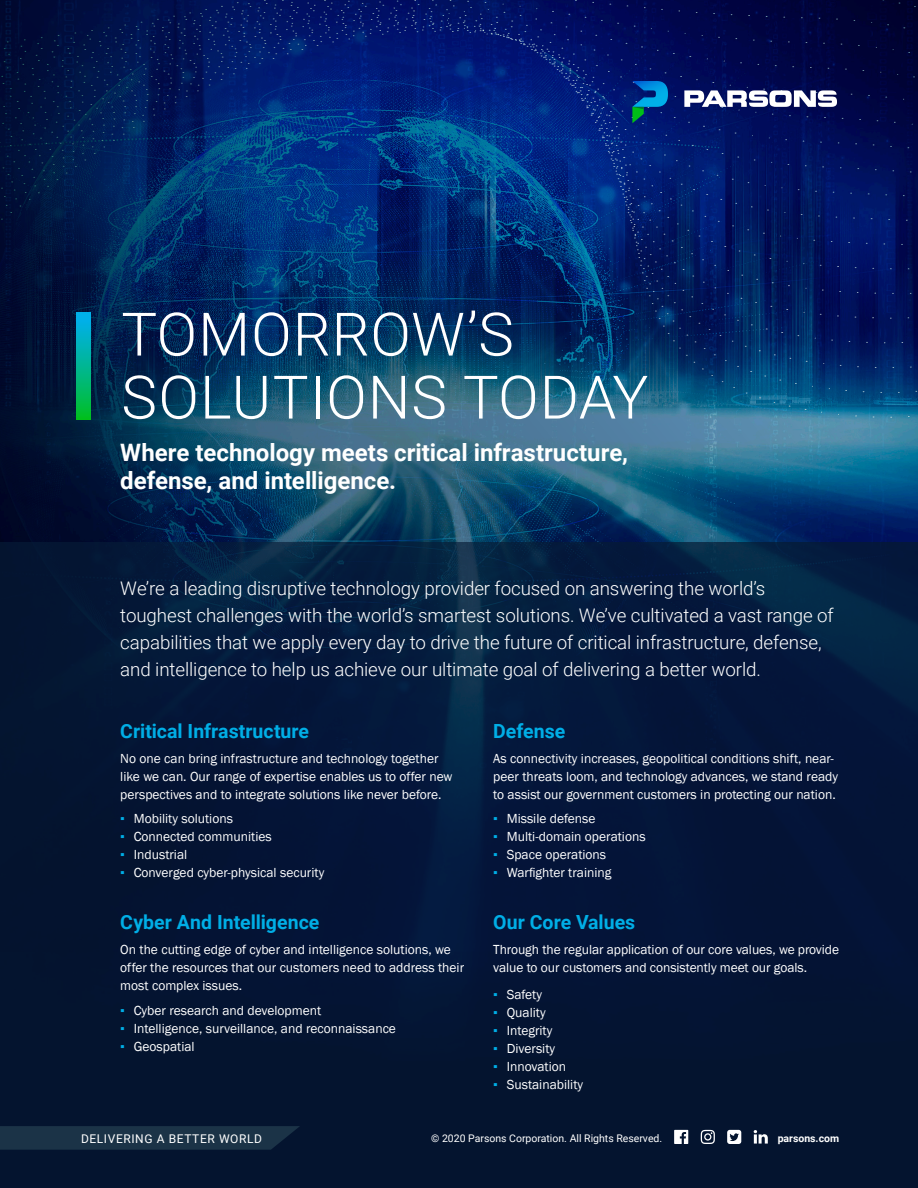
<style>
.page{position:relative;width:918px;height:1188px;background:#fff}
.page>*{position:absolute;margin:0;border:0;box-sizing:border-box;transform-origin:0 0}
.Large_Heading_1_-_Ro{font:300 60px/63px "Roboto";letter-spacing:.015em;color:#fff}
.Large_Heading_2_-_Ro{font:700 24px/28.5px "Roboto";color:#fff}
.Heading_-_Roboto_Bol{font:700 19.5px "Roboto";color:#00aee6}
.Emphasis_-_Roboto_Li{font:300 18.75px/27px "Roboto";letter-spacing:-.005em;color:#fff}
.Body_-_FG_Book_9_12{font:13.5px/18px "Franklin Gothic";color:#fff}
.t1{font:12px "Roboto";letter-spacing:.05em;color:#fff}
.t2{font:10.5px "Roboto";color:#fff}
.t3{font:700 10.5px "Roboto";color:#fff}
.s1{color:#00aee6}
</style>
<div class="page">
<div style="left:0;top:542px;width:918px;height:646px;background:#061930"></div>
<svg style="left:0;top:0;width:918px;height:542px;background:#082f68"></svg>
<svg style="left:76px;top:313px;width:14px;height:106px"></svg>
<svg style="left:684px;top:90px;width:153px;height:17px"></svg>
<svg style="left:632px;top:81px;width:36px;height:42px;background:#005a96"></svg>
<svg style="left:0;top:1126px;width:299px;height:24px;background:#193145"></svg>
<svg style="left:674px;top:1130px;width:14px;height:14px"></svg>
<svg style="left:727px;top:1130px;width:14px;height:14px"></svg>
<svg style="left:754px;top:1130px;width:14px;height:14px"></svg>
<svg style="left:701px;top:1130px;width:14px;height:14px"></svg>
<p class="Large_Heading_1_-_Ro" style="left:121px;top:301px;width:529px">TOMORROW’S<br>SOLUTIONS TODAY</p>
<p class="Large_Heading_2_-_Ro" style="left:120px;top:437px;width:509px">Where technology meets critical infrastructure, defense, and intelligence.</p>
<p class="Emphasis_-_Roboto_Li" style="left:120px;top:574px;width:715px">We’re a leading disruptive technology provider focused on answering the world’s toughest challenges with the world’s smartest solutions. We’ve cultivated a vast range of capabilities that we apply every day to drive the future of critical infrastructure, defense, and intelligence to help us achieve our ultimate goal of delivering a better world.</p>
<p class="Heading_-_Roboto_Bol" style="left:120px;top:717px;width:190px">Critical Infrastructure</p>
<p class="Body_-_FG_Book_9_12" style="left:120px;top:750px;width:334px">No one can bring infrastructure and technology together like we can. Our range of expertise enables us to offer new perspectives and to integrate solutions like never before.</p>
<p class="Body_-_FG_Book_9_12" style="left:120px;top:810px;width:114px"><span class="s1">▪</span> Mobility solutions</p>
<p class="Body_-_FG_Book_9_12" style="left:120px;top:828px;width:153px"><span class="s1">▪</span> Connected communities</p>
<p class="Body_-_FG_Book_9_12" style="left:120px;top:846px;width:69px"><span class="s1">▪</span> Industrial</p>
<p class="Body_-_FG_Book_9_12" style="left:120px;top:864px;width:205px"><span class="s1">▪</span> Converged cyber-physical security</p>
<p class="Heading_-_Roboto_Bol" style="left:120px;top:909px;width:201px">Cyber And Intelligence</p>
<p class="Body_-_FG_Book_9_12" style="left:120px;top:941px;width:345px">On the cutting edge of cyber and intelligence solutions, we offer the resources that our customers need to address their most complex issues.</p>
<p class="Body_-_FG_Book_9_12" style="left:120px;top:1002px;width:203px"><span class="s1">▪</span> Cyber research and development</p>
<p class="Body_-_FG_Book_9_12" style="left:120px;top:1020px;width:277px"><span class="s1">▪</span> Intelligence, surveillance, and reconnaissance</p>
<p class="Body_-_FG_Book_9_12" style="left:120px;top:1038px;width:76px"><span class="s1">▪</span> Geospatial</p>
<p class="Heading_-_Roboto_Bol" style="left:493px;top:717px;width:74px">Defense</p>
<p class="Body_-_FG_Book_9_12" style="left:493px;top:750px;width:346px">As connectivity increases, geopolitical conditions shift, near&shy;peer threats loom, and technology advances, we stand ready to assist our government customers in protecting our nation.</p>
<p class="Body_-_FG_Book_9_12" style="left:493px;top:810px;width:104px"><span class="s1">▪</span> Missile defense</p>
<p class="Body_-_FG_Book_9_12" style="left:493px;top:828px;width:154px"><span class="s1">▪</span> Multi-domain operations</p>
<p class="Body_-_FG_Book_9_12" style="left:493px;top:846px;width:114px"><span class="s1">▪</span> Space operations</p>
<p class="Body_-_FG_Book_9_12" style="left:493px;top:864px;width:120px"><span class="s1">▪</span> Warfighter training</p>
<p class="Heading_-_Roboto_Bol" style="left:493px;top:909px;width:143px">Our Core Values</p>
<p class="Body_-_FG_Book_9_12" style="left:493px;top:941px;width:347px">Through the regular application of our core values, we provide value to our customers and consistently meet our goals.</p>
<p class="Body_-_FG_Book_9_12" style="left:493px;top:986px;width:50px"><span class="s1">▪</span> Safety</p>
<p class="Body_-_FG_Book_9_12" style="left:493px;top:1004px;width:54px"><span class="s1">▪</span> Quality</p>
<p class="Body_-_FG_Book_9_12" style="left:493px;top:1022px;width:61px"><span class="s1">▪</span> Integrity</p>
<p class="Body_-_FG_Book_9_12" style="left:493px;top:1040px;width:63px"><span class="s1">▪</span> Diversity</p>
<p class="Body_-_FG_Book_9_12" style="left:493px;top:1058px;width:74px"><span class="s1">▪</span> Innovation</p>
<p class="Body_-_FG_Book_9_12" style="left:493px;top:1076px;width:91px"><span class="s1">▪</span> Sustainability</p>
<p class="t1" style="left:81px;top:1130px;width:183px">DELIVERING A BETTER WORLD</p>
<p class="t2" style="left:431px;top:1131px;width:233px">© 2020 Parsons Corporation. All Rights Reserved.</p>
<p class="t3" style="left:778px;top:1131px;width:63px">parsons.com</p>
</div>
